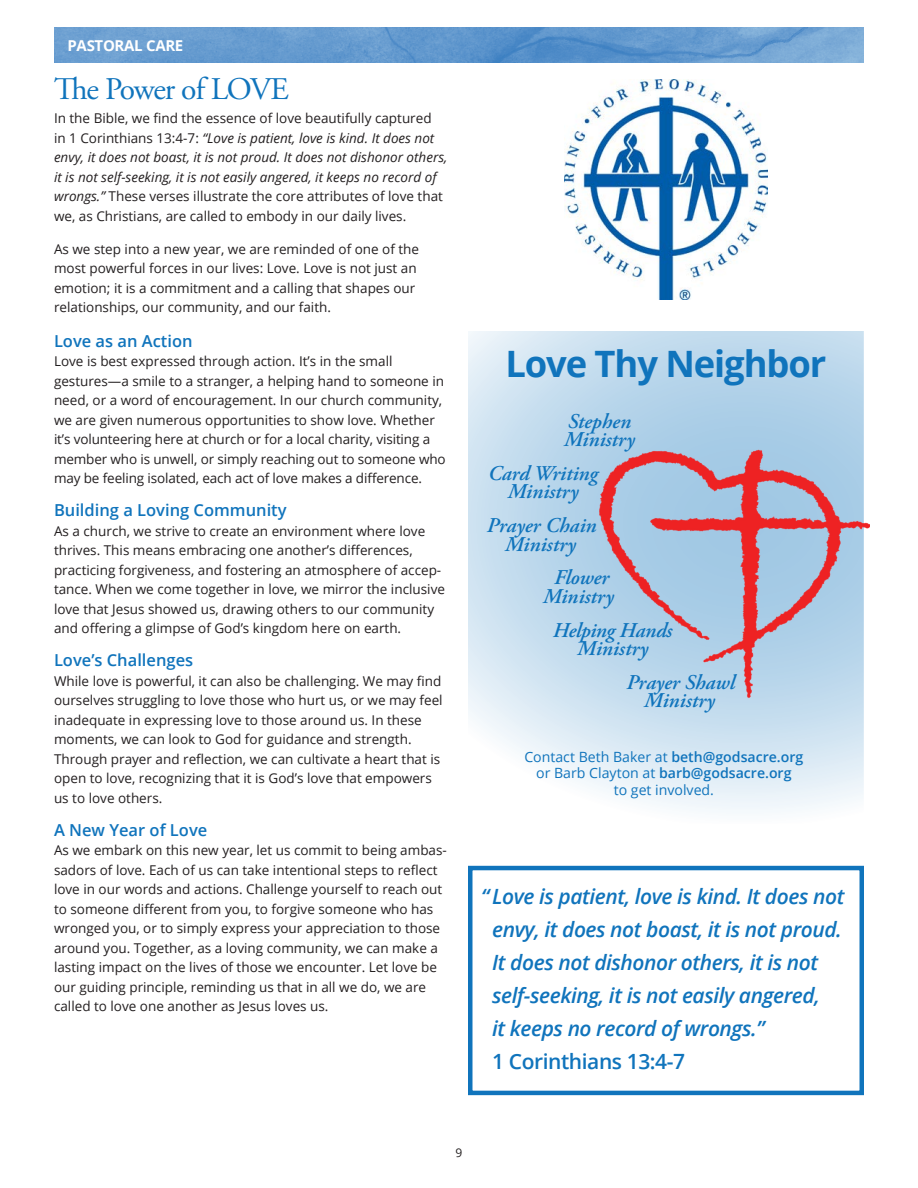
<style>
.page{position:relative;width:918px;height:1188px;background:#fff}
.page>*{position:absolute;margin:0;border:0;box-sizing:border-box;transform-origin:0 0}
.t1{font:700 36.3px "Open Sans";letter-spacing:-.03em;color:#1074bc}
._10_NEW_Head{font:31.5px "Adobe Garamond Pro";letter-spacing:-.04em;color:#1074bc}
._50_NEW_Body{font:italic 600 21px/33px "Open Sans";letter-spacing:-.02em;color:#1074bc}
.t2{font:italic 600 21px/18.3px "Adobe Garamond Pro";color:#1074bc;text-align:center}
._20_Subhead{font:600 16.5px "Open Sans";color:#1074bc}
._00_Section_Title{font:700 15px "Open Sans";letter-spacing:-.02em;color:#fff}
.t3{font:14.1px/17px "Open Sans";color:#1074bc;text-align:center}
._50_NEW_Body-2{font:13.5px/19.5px "Open Sans";color:#231f20}
.t4{font:12px "Open Sans";color:#231f20}
.s1{font-style:italic}
.s2{font-weight:600}
.s3{font-style:normal}
</style>
<div class="page">
<svg style="left:54px;top:27px;width:810px;height:36px;background:#659bcf"></svg>
<svg style="left:468px;top:331px;width:396px;height:482px;background:#cde1f0"></svg>
<img style="left:599px;top:442px;width:271px;height:257px">
<img style="left:565px;top:80px;width:202px;height:220px">
<div style="left:468px;top:866px;width:396px;height:229px;border:4px solid #1074bc"></div>
<p class="_00_Section_Title" style="left:68px;top:35px;width:117px">PASTORAL CARE</p>
<p class="_10_NEW_Head" style="left:54px;top:70px;width:236px">The Power of LOVE</p>
<p class="_50_NEW_Body-2" style="left:54px;top:108px;width:395px">In the Bible, we find the essence of love beautifully captured<br>in 1 Corinthians 13:4-7: <span class="s1">“Love is patient, love is kind. It does not envy, it does not boast, it is not proud. It does not dishonor others, it is not self-seeking, it is not easily angered, it keeps no record of wrongs.”</span> These verses illustrate the core attributes of love that we, as Christians, are called to embody in our daily lives.</p>
<p class="_50_NEW_Body-2" style="left:54px;top:239px;width:367px">As we step into a new year, we are reminded of one of the most powerful forces in our lives: Love. Love is not just an emotion; it is a commitment and a calling that shapes our relationships, our community, and our faith.</p>
<p class="_20_Subhead" style="left:54px;top:330px;width:140px">Love as an Action</p>
<p class="_50_NEW_Body-2" style="left:54px;top:351px;width:393px">Love is best expressed through action. It’s in the small gestures—a smile to a stranger, a helping hand to someone in need, or a word of encouragement. In our church community, we are given numerous opportunities to show love. Whether it’s volunteering here at church or for a local charity, visiting a member who is unwell, or simply reaching out to someone who may be feeling isolated, each act of love makes a difference.</p>
<p class="_20_Subhead" style="left:54px;top:499px;width:234px">Building a Loving Community</p>
<p class="_50_NEW_Body-2" style="left:54px;top:521px;width:393px">As a church, we strive to create an environment where love thrives. This means embracing one another’s differences, practicing forgiveness, and fostering an atmosphere of accep&shy;tance. When we come together in love, we mirror the inclusive love that Jesus showed us, drawing others to our community and offering a glimpse of God’s kingdom here on earth.</p>
<p class="_20_Subhead" style="left:54px;top:649px;width:141px">Love’s Challenges</p>
<p class="_50_NEW_Body-2" style="left:54px;top:671px;width:390px">While love is powerful, it can also be challenging. We may find ourselves struggling to love those who hurt us, or we may feel inadequate in expressing love to those around us. In these moments, we can look to God for guidance and strength.<br>Through prayer and reflection, we can cultivate a heart that is open to love, recognizing that it is God’s love that empowers us to love others.</p>
<p class="_20_Subhead" style="left:54px;top:819px;width:155px">A New Year of Love</p>
<p class="_50_NEW_Body-2" style="left:54px;top:840px;width:394px">As we embark on this new year, let us commit to being ambas&shy;sadors of love. Each of us can take intentional steps to reflect love in our words and actions. Challenge yourself to reach out to someone different from you, to forgive someone who has wronged you, or to simply express your appreciation to those around you. Together, as a loving community, we can make a lasting impact on the lives of those we encounter. Let love be our guiding principle, reminding us that in all we do, we are called to love one another as Jesus loves us.</p>
<p class="t1" style="left:505px;top:339px;width:323px">Love Thy Neighbor</p>
<p class="t2" style="left:564px;top:413px;width:72px;text-align:left">Stephen<br>Ministry</p>
<p class="t2" style="left:488px;top:465px;width:111px">Card Writing<br>Ministry</p>
<p class="t2" style="left:487px;top:517px;width:111px">Prayer Chain<br>Ministry</p>
<p class="t2" style="left:554px;top:569px;width:56px">Flower</p>
<p class="t2" style="left:543px;top:587px;width:72px">Ministry</p>
<p class="t2" style="left:553px;top:621px;width:121px">Helping Hands<br>Ministry</p>
<p class="t2" style="left:626px;top:673px;width:110px">Prayer Shawl<br>Ministry</p>
<p class="t3" style="left:524px;top:748px;width:281px">Contact Beth Baker at <span class="s2">beth@godsacre.org </span>or Barb Clayton at <span class="s2">barb@godsacre.org<br></span>to get involved.</p>
<p class="_50_NEW_Body" style="left:492px;top:880px;width:354px;text-indent:-11px">“ Love is patient, love is kind. It does not envy, it does not boast, it is not proud.<br>It does not dishonor others, it is not self-seeking, it is not easily angered,<br>it keeps no record of wrongs.”<br><span class="s3">1 Corinthians 13:4-7</span></p>
<p class="t4" style="left:456px;top:1144px;width:8px">9</p>
</div>
